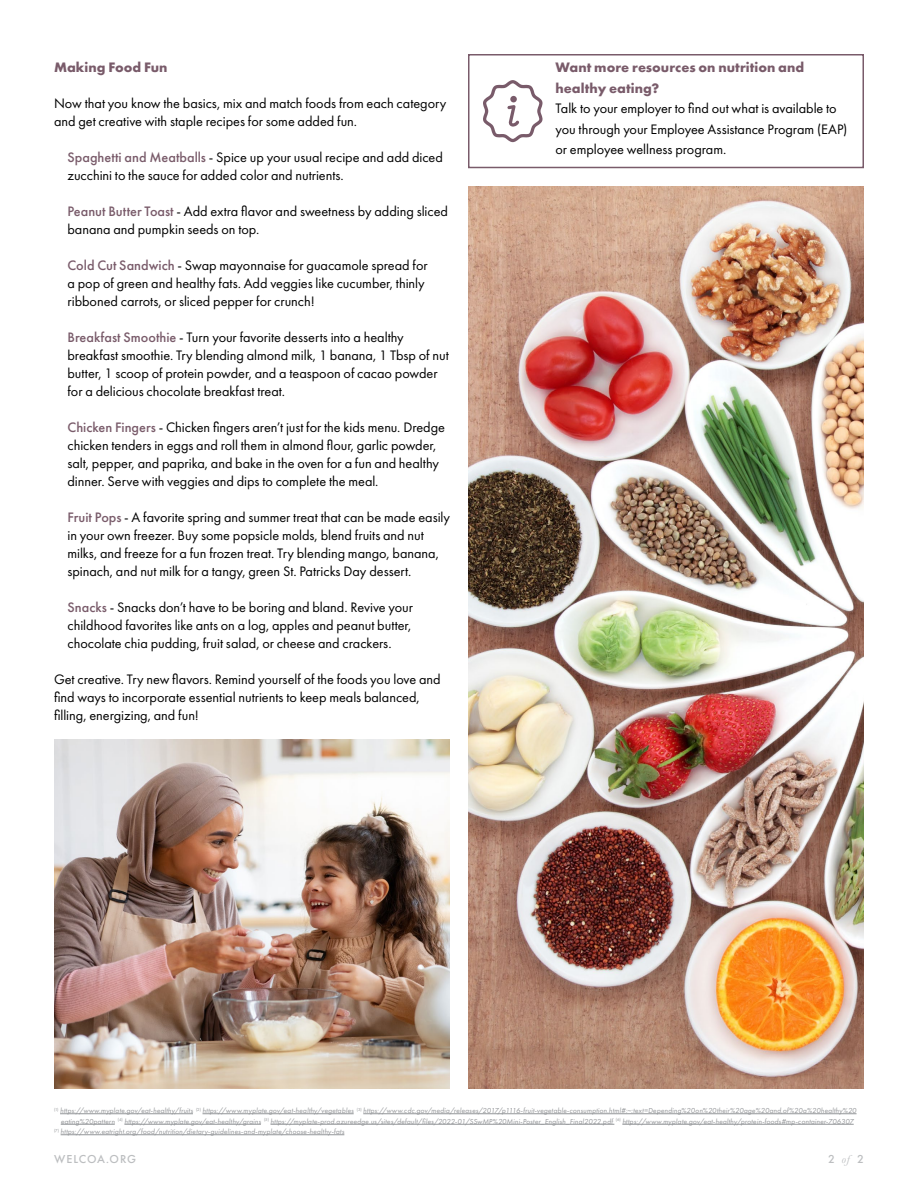
<style>
.page{position:relative;width:918px;height:1188px;background:#fff}
.page>*{position:absolute;margin:0;border:0;box-sizing:border-box;transform-origin:0 0}
.t1{font:14.25px/18px "Futura PT";letter-spacing:-.005em;color:#000}
.t2{font:700 14.25px/20.5px "Futura PT";color:#795b6a}
.t3{font:500 12px "Futura PT";letter-spacing:.07em;color:#bcbec0}
.t4{font:italic 7.5px "Futura PT";letter-spacing:.015em;color:#939598}
.s1{font-weight:500;color:#795b6a}
.s2{font-family:"Baskerville";font-weight:400;font-style:italic}
</style>
<div class="page">
<img style="left:468px;top:187px;width:396px;height:902px">
<img style="left:54px;top:740px;width:396px;height:349px">
<hr style="left:60px;top:1113px;width:133px;height:1px;background:#939598">
<hr style="left:203px;top:1113px;width:151px;height:1px;background:#939598">
<hr style="left:363px;top:1113px;width:494px;height:1px;background:#939598">
<hr style="left:61px;top:1124px;width:54px;height:1px;background:#939598">
<hr style="left:124px;top:1124px;width:137px;height:1px;background:#939598">
<hr style="left:271px;top:1124px;width:343px;height:1px;background:#939598">
<hr style="left:622px;top:1124px;width:232px;height:1px;background:#939598">
<hr style="left:61px;top:1134px;width:283px;height:1px;background:#939598">
<div style="left:468px;top:54px;width:396px;height:114px;background:#fff;border:2px solid #795b6a"></div>
<svg style="left:483px;top:80px;width:60px;height:62px"></svg>
<p class="t2" style="left:54px;top:57px;width:115px">Making Food Fun</p>
<p class="t1" style="left:54px;top:94px;width:394px">Now that you know the basics, mix and match foods from each category and get creative with staple recipes for some added fun.</p>
<p class="t1" style="left:67px;top:148px;width:377px"><span class="s1">Spaghetti and Meatballs</span> - Spice up your usual recipe and add diced zucchini to the sauce for added color and nutrients.</p>
<p class="t1" style="left:67px;top:202px;width:382px"><span class="s1">Peanut Butter Toast</span> - Add extra flavor and sweetness by adding sliced banana and pumpkin seeds on top.</p>
<p class="t1" style="left:67px;top:256px;width:362px"><span class="s1">Cold Cut Sandwich</span> - Swap mayonnaise for guacamole spread for a pop of green and healthy fats. Add veggies like cucumber, thinly ribboned carrots, or sliced pepper for crunch!</p>
<p class="t1" style="left:67px;top:328px;width:383px"><span class="s1">Breakfast Smoothie</span> - Turn your favorite desserts into a healthy breakfast smoothie. Try blending almond milk, 1 banana, 1 Tbsp of nut butter, 1 scoop of protein powder, and a teaspoon of cacao powder for a delicious chocolate breakfast treat.</p>
<p class="t1" style="left:67px;top:418px;width:379px"><span class="s1">Chicken Fingers</span> - Chicken fingers aren’t just for the kids menu. Dredge chicken tenders in eggs and roll them in almond flour, garlic powder, salt, pepper, and paprika, and bake in the oven for a fun and healthy dinner. Serve with veggies and dips to complete the meal.</p>
<p class="t1" style="left:67px;top:508px;width:384px"><span class="s1">Fruit Pops</span> - A favorite spring and summer treat that can be made easily in your own freezer. Buy some popsicle molds, blend fruits and nut milks, and freeze for a fun frozen treat. Try blending mango, banana, spinach, and nut milk for a tangy, green St. Patricks Day dessert.</p>
<p class="t1" style="left:67px;top:598px;width:347px;text-align:justify"><span class="s1">Snacks</span> - Snacks don’t have to be boring and bland. Revive your childhood favorites like ants on a log, apples and peanut butter, chocolate chia pudding, fruit salad, or cheese and crackers.</p>
<p class="t1" style="left:54px;top:670px;width:388px">Get creative. Try new flavors. Remind yourself of the foods you love and find ways to incorporate essential nutrients to keep meals balanced, filling, energizing, and fun!</p>
<p class="t2" style="left:555px;top:57px;width:250px">Want more resources on nutrition and healthy eating?</p>
<p class="t1" style="left:555px;top:98px;width:293px;line-height:20.5px">Talk to your employer to find out what is available to you through your Employee Assistance Program (EAP) or employee wellness program.</p>
<p class="t4" style="left:54px;top:1106px;width:804px"><sup>(1)</sup> https://www.myplate.gov/eat-healthy/fruits <sup>(2)</sup> https://www.myplate.gov/eat-healthy/vegetables <sup>(3)</sup> https://www.cdc.gov/media/releases/2017/p1116-fruit-vegetable-consumption.html#:~:text=Depending%20on%20their%20age%20and,of%20a%20healthy%20</p>
<p class="t4" style="left:61px;top:1117px;width:794px">eating%20pattern <sup>(4)</sup> https://www.myplate.gov/eat-healthy/grains <sup>(5)</sup> https://myplate-prod.azureedge.us/sites/default/files/2022-01/SSwMP%20Mini-Poster_English_Final2022.pdf <sup>(6)</sup> https://www.myplate.gov/eat-healthy/protein-foods#mp-container-706307</p>
<p class="t4" style="left:54px;top:1127px;width:292px"><sup>(7)</sup> https://www.eatright.org/food/nutrition/dietary-guidelines-and-myplate/choose-healthy-fats</p>
<p class="t3" style="left:54px;top:1152px;width:84px">WELCOA.ORG</p>
<p class="t3" style="left:828px;top:1152px;width:37px">2 <span class="s2">of</span> 2</p>
</div>
